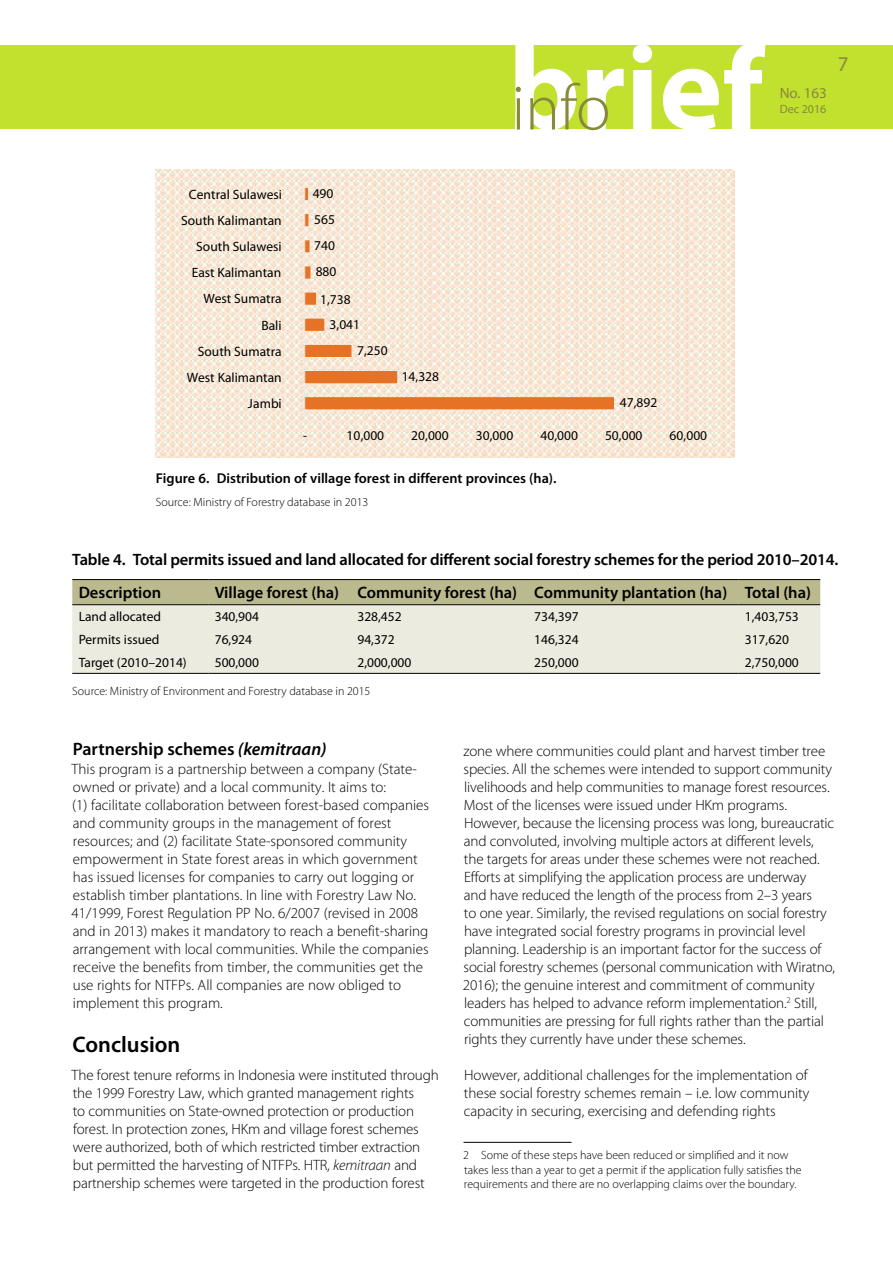
<style>
.page{position:relative;width:893px;height:1263px;background:#fff}
.page>*{position:absolute;margin:0;border:0;box-sizing:border-box;transform-origin:0 0}
.t1{font:600 22.5px "Myriad Pro";color:#000}
.t2{font:21px "Myriad Pro";color:#878a3b}
.t3{font:600 18px "Myriad Pro";color:#000}
.t4{font:600 16.5px/33.6px "Myriad Pro";letter-spacing:-.01em;color:#000}
.t5{font:300 15px/18px "Myriad Pro";letter-spacing:-.01em;color:#000}
.t6{font:15px "Myriad Pro";color:#878a3b}
.t7{font:600 14.25px "Myriad Pro";color:#000}
.t8{font:13.5px "Myriad Pro";color:#000}
.t9{font:300 12px/14.4px "Myriad Pro";color:#000}
.t10{font:12px "Myriad Pro";color:#878a3b}
.s1{font-style:italic}
</style>
<div class="page">
<div style="left:0;top:45px;width:893px;height:84px;background:#c2e02e"></div>
<svg style="left:515px;top:45px;width:250px;height:85px"></svg>
<hr style="left:463px;top:1142px;width:108px;height:1px;background:#000">
<svg style="left:156px;top:169px;width:578px;height:289px;background:#f6e4d1"></svg>
<div style="left:72px;top:580px;width:748px;height:24px;background:#bbb98e"></div>
<div style="left:72px;top:605px;width:748px;height:68px;background:#ecebe0"></div>
<hr style="left:72px;top:579px;width:136px;height:1px;background:#000">
<hr style="left:208px;top:579px;width:143px;height:1px;background:#000">
<hr style="left:351px;top:579px;width:177px;height:1px;background:#000">
<hr style="left:528px;top:579px;width:210px;height:1px;background:#000">
<hr style="left:738px;top:579px;width:82px;height:1px;background:#000">
<hr style="left:72px;top:604px;width:136px;height:1px;background:#000">
<hr style="left:208px;top:604px;width:143px;height:1px;background:#000">
<hr style="left:351px;top:604px;width:177px;height:1px;background:#000">
<hr style="left:528px;top:604px;width:210px;height:1px;background:#000">
<hr style="left:738px;top:604px;width:82px;height:1px;background:#000">
<hr style="left:72px;top:673px;width:136px;height:1px;background:#000">
<hr style="left:208px;top:673px;width:143px;height:1px;background:#000">
<hr style="left:351px;top:673px;width:177px;height:1px;background:#000">
<hr style="left:528px;top:673px;width:210px;height:1px;background:#000">
<hr style="left:738px;top:673px;width:82px;height:1px;background:#000">
<p class="t8" style="left:189px;top:186px;width:95px">Central Sulawesi</p>
<p class="t8" style="left:313px;top:185px;width:22px">490</p>
<p class="t8" style="left:181px;top:212px;width:102px">South Kalimantan</p>
<p class="t8" style="left:314px;top:211px;width:22px">565</p>
<p class="t8" style="left:196px;top:238px;width:87px">South Sulawesi</p>
<p class="t8" style="left:314px;top:237px;width:22px">740</p>
<p class="t8" style="left:192px;top:264px;width:91px">East Kalimantan</p>
<p class="t8" style="left:316px;top:264px;width:22px">880</p>
<p class="t8" style="left:203px;top:291px;width:80px">West Sumatra</p>
<p class="t8" style="left:320px;top:291px;width:32px">1,738</p>
<p class="t8" style="left:262px;top:317px;width:22px">Bali</p>
<p class="t8" style="left:330px;top:316px;width:32px">3,041</p>
<p class="t8" style="left:198px;top:343px;width:85px">South Sumatra</p>
<p class="t8" style="left:357px;top:342px;width:32px">7,250</p>
<p class="t8" style="left:187px;top:369px;width:96px">West Kalimantan</p>
<p class="t8" style="left:402px;top:368px;width:39px">14,328</p>
<p class="t8" style="left:248px;top:395px;width:35px">Jambi</p>
<p class="t8" style="left:620px;top:394px;width:39px">47,892</p>
<p class="t8" style="left:303px;top:427px;width:6px">-</p>
<p class="t8" style="left:347px;top:427px;width:39px">10,000</p>
<p class="t8" style="left:411px;top:427px;width:39px">20,000</p>
<p class="t8" style="left:476px;top:427px;width:39px">30,000</p>
<p class="t8" style="left:540px;top:427px;width:39px">40,000</p>
<p class="t8" style="left:605px;top:427px;width:39px">50,000</p>
<p class="t8" style="left:669px;top:427px;width:39px">60,000</p>
<p class="t7" style="left:156px;top:469px;width:402px">Figure 6. Distribution of village forest in different provinces (ha).</p>
<p class="t9" style="left:156px;top:494px;width:214px">Source: Ministry of Forestry database in 2013</p>
<p class="t6" style="left:780px;top:84px;width:49px">No. 163</p>
<p class="t10" style="left:780px;top:102px;width:48px">Dec 2016</p>
<h2 class="t2" style="left:838px;top:51px;width:12px">7</h2>
<p class="t4" style="left:79px;top:542px;width:761px;text-indent:-6px">Table 4. Total permits issued and land allocated for different social forestry schemes for the period 2010–2014.<br>Description</p>
<p class="t4" style="left:215px;top:576px;width:598px">Village forest (ha) Community forest (ha) Community plantation (ha) Total (ha)</p>
<p class="t8" style="left:79px;top:608px;width:84px">Land allocated</p>
<p class="t8" style="left:215px;top:608px;width:46px">340,904</p>
<p class="t8" style="left:357px;top:608px;width:46px">328,452</p>
<p class="t8" style="left:534px;top:608px;width:46px">734,397</p>
<p class="t8" style="left:745px;top:608px;width:56px">1,403,753</p>
<p class="t8" style="left:79px;top:631px;width:82px">Permits issued</p>
<p class="t8" style="left:215px;top:631px;width:39px">76,924</p>
<p class="t8" style="left:357px;top:631px;width:39px">94,372</p>
<p class="t8" style="left:534px;top:631px;width:46px">146,324</p>
<p class="t8" style="left:745px;top:631px;width:46px">317,620</p>
<p class="t8" style="left:79px;top:654px;width:110px">Target (2010–2014)</p>
<p class="t8" style="left:215px;top:654px;width:46px">500,000</p>
<p class="t8" style="left:357px;top:654px;width:56px">2,000,000</p>
<p class="t8" style="left:534px;top:654px;width:46px">250,000</p>
<p class="t8" style="left:745px;top:654px;width:56px">2,750,000</p>
<p class="t9" style="left:72px;top:683px;width:300px">Source: Ministry of Environment and Forestry database in 2015</p>
<p class="t3" style="left:73px;top:737px;width:255px">Partnership schemes <span class="s1">(kemitraan)</span></p>
<p class="t5" style="left:72px;top:760px;width:359px">This program is a partnership between a company (State&shy;owned or private) and a local community. It aims to:<br>(1) facilitate collaboration between forest-based companies and community groups in the management of forest resources; and (2) facilitate State-sponsored community empowerment in State forest areas in which government has issued licenses for companies to carry out logging or establish timber plantations. In line with Forestry Law No.<br>41/1999, Forest Regulation PP No. 6/2007 (revised in 2008 and in 2013) makes it mandatory to reach a benefit-sharing arrangement with local communities. While the companies receive the benefits from timber, the communities get the use rights for NTFPs. All companies are now obliged to implement this program.</p>
<h1 class="t1" style="left:73px;top:1030px;width:109px">Conclusion</h1>
<p class="t5" style="left:72px;top:1066px;width:369px">The forest tenure reforms in Indonesia were instituted through the 1999 Forestry Law, which granted management rights<br>to communities on State-owned protection or production forest. In protection zones, HKm and village forest schemes were authorized, both of which restricted timber extraction but permitted the harvesting of NTFPs. HTR, <span class="s1">kemitraan</span> and partnership schemes were targeted in the production forest</p>
<p class="t5" style="left:463px;top:742px;width:374px">zone where communities could plant and harvest timber tree species. All the schemes were intended to support community livelihoods and help communities to manage forest resources.<br>Most of the licenses were issued under HKm programs.<br>However, because the licensing process was long, bureaucratic and convoluted, involving multiple actors at different levels, the targets for areas under these schemes were not reached.<br>Efforts at simplifying the application process are underway<br>and have reduced the length of the process from 2–3 years<br>to one year. Similarly, the revised regulations on social forestry have integrated social forestry programs in provincial level planning. Leadership is an important factor for the success of social forestry schemes (personal communication with Wiratno, 2016); the genuine interest and commitment of community leaders has helped to advance reform implementation.<sup>2</sup> Still, communities are pressing for full rights rather than the partial rights they currently have under these schemes.</p>
<p class="t5" style="left:464px;top:1066px;width:347px;text-align:justify">However, additional challenges for the implementation of these social forestry schemes remain – i.e. low community capacity in securing, exercising and defending rights</p>
<p class="t9" style="left:463px;top:1148px;width:340px">2 Some of these steps have been reduced or simplified and it now takes less than a year to get a permit if the application fully satisfies the requirements and there are no overlapping claims over the boundary.</p>
</div>
